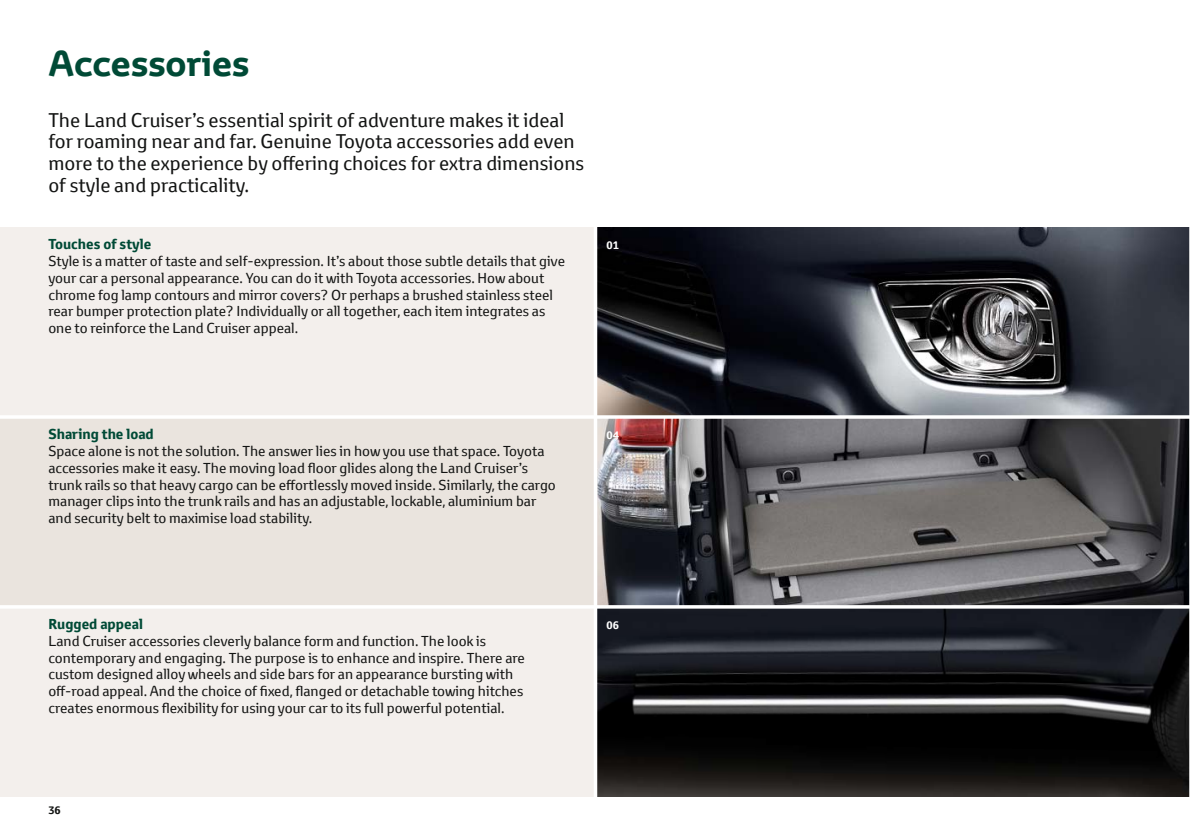
<style>
.page{position:relative;width:1191px;height:834px;background:#fff}
.page>*{position:absolute;margin:0;border:0;box-sizing:border-box;transform-origin:0 0}
.t1{font:700 35px "Toyota Display";color:#004a36}
.t2{font:19.25px/21.9px "Toyota Text";color:#131413}
.t3{font:14px/16.8px "Toyota Text";color:#131413}
.t4{font:700 14px "Toyota Text";color:#004a36}
.t5{font:700 10.5px "Toyota Text";color:#fff}
.t6{font:700 10.5px "Toyota Text";color:#131413}
</style>
<div class="page">
<div style="left:0;top:606px;width:1191px;height:190px;background:#f3efec"></div>
<div style="left:0;top:227px;width:1191px;height:190px;background:#f3efec"></div>
<div style="left:0;top:417px;width:1191px;height:189px;background:#eae4de"></div>
<img style="left:597px;top:227px;width:592px;height:569px">
<hr style="left:594px;top:224px;width:3px;height:575px;background:#fff">
<hr style="left:1189px;top:224px;width:2px;height:575px;background:#fff">
<hr style="left:0;top:415px;width:1191px;height:3px;background:#fff">
<hr style="left:0;top:605px;width:1191px;height:3px;background:#fff">
<h1 class="t1" style="left:48px;top:46px;width:203px">Accessories</h1>
<h2 class="t2" style="left:48px;top:108px;width:537px">The Land Cruiser’s essential spirit of adventure makes it ideal for roaming near and far. Genuine Toyota accessories add even more to the experience by offering choices for extra dimensions of style and practicality.</h2>
<p class="t4" style="left:48px;top:235px;width:105px">Touches of style</p>
<p class="t3" style="left:48px;top:252px;width:518px">Style is a matter of taste and self-expression. It’s about those subtle details that give your car a personal appearance. You can do it with Toyota accessories. How about chrome fog lamp contours and mirror covers? Or perhaps a brushed stainless steel rear bumper protection plate? Individually or all together, each item integrates as one to reinforce the Land Cruiser appeal.</p>
<p class="t5" style="left:606px;top:239px;width:14px">01</p>
<p class="t4" style="left:48px;top:425px;width:107px">Sharing the load</p>
<p class="t3" style="left:48px;top:442px;width:509px">Space alone is not the solution. The answer lies in how you use that space. Toyota accessories make it easy. The moving load floor glides along the Land Cruiser’s trunk rails so that heavy cargo can be effortlessly moved inside. Similarly, the cargo manager clips into the trunk rails and has an adjustable, lockable, aluminium bar and security belt to maximise load stability.</p>
<p class="t5" style="left:606px;top:428px;width:14px">04</p>
<p class="t4" style="left:48px;top:614px;width:96px">Rugged appeal</p>
<p class="t3" style="left:48px;top:632px;width:478px">Land Cruiser accessories cleverly balance form and function. The look is contemporary and engaging. The purpose is to enhance and inspire. There are custom designed alloy wheels and side bars for an appearance bursting with off-road appeal. And the choice of fixed, flanged or detachable towing hitches creates enormous flexibility for using your car to its full powerful potential.</p>
<p class="t6" style="left:48px;top:802px;width:14px">36</p>
<p class="t5" style="left:606px;top:618px;width:14px">06</p>
</div>
